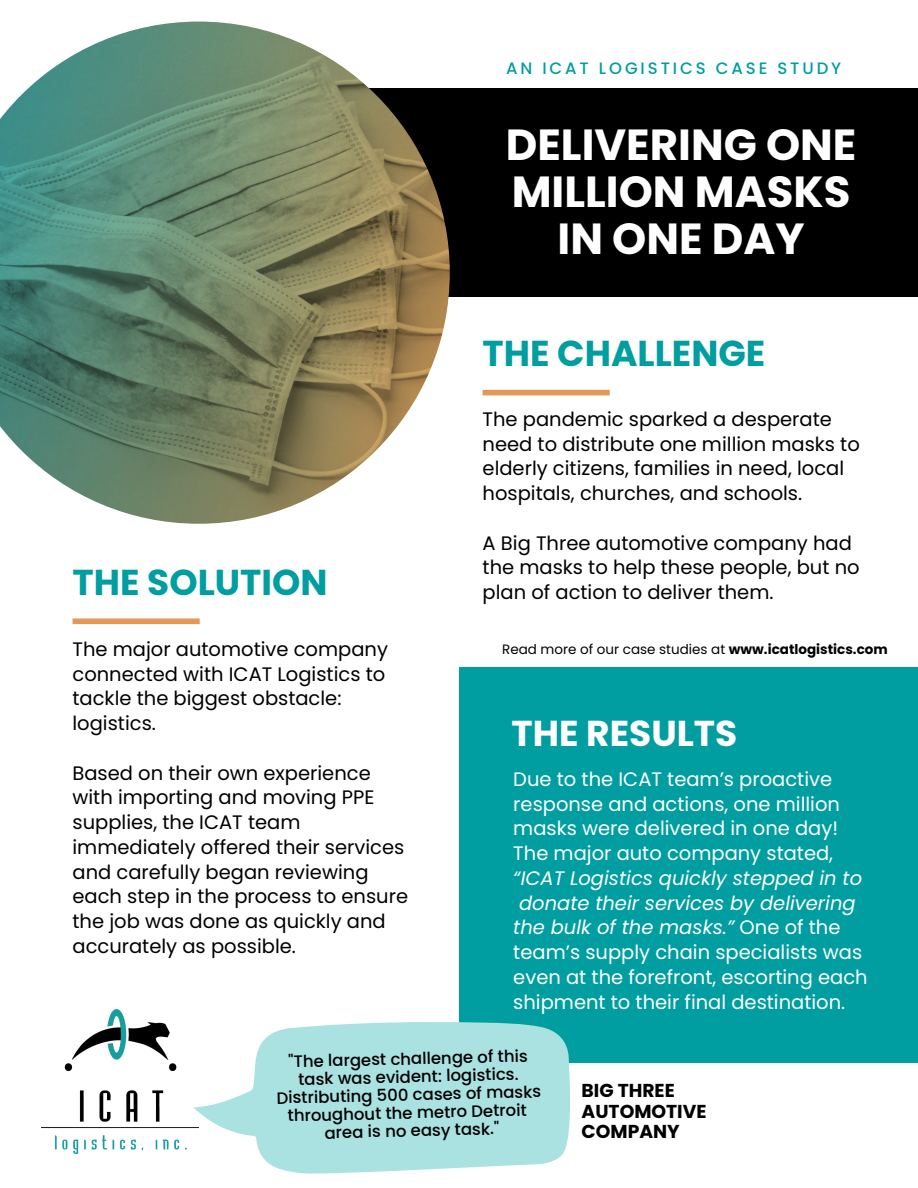
<style>
.page{position:relative;width:918px;height:1188px;background:#fff}
.page>*{position:absolute;margin:0;border:0;box-sizing:border-box;transform-origin:0 0}
.t1{font:700 43.5px/47.2px "Poppins";color:#fff;text-align:center}
.t2{font:700 36px "Poppins";color:#009ea0}
.t3{font:700 36px "Poppins";color:#fff}
.t4{font:19.5px/24.8px "Poppins";color:#000}
.t5{font:19.5px/24.8px "Poppins";color:#fff}
.t6{font:700 18.75px/20.4px "Poppins";color:#000}
.t7{font:500 16.5px/18px "Poppins";color:#000;text-align:center}
.t8{font:500 16.5px "Poppins";letter-spacing:.175em;color:#009ea0}
.t9{font:13.5px "Poppins";color:#000}
.s1{font-weight:700}
.s2{font-style:italic}
</style>
<div class="page">
<div style="left:105px;top:88px;width:813px;height:208px;background:#000"></div>
<img style="left:0;top:22px;width:450px;height:502px">
<div style="left:483px;top:390px;width:127px;height:5px;background:#e69756"></div>
<div style="left:73px;top:618px;width:127px;height:6px;background:#e69756"></div>
<div style="left:459px;top:667px;width:459px;height:395px;background:#009ea0"></div>
<img style="left:41px;top:1009px;width:152px;height:144px">
<svg style="left:193px;top:1022px;width:380px;height:152px;fill:#aae1e1"></svg>
<p class="t8" style="left:506px;top:56px;width:337px">AN ICAT LOGISTICS CASE STUDY</p>
<h1 class="t1" style="left:506px;top:121px;width:352px">DELIVERING ONE<br>MILLION MASKS<br>IN ONE DAY</h1>
<h2 class="t2" style="left:73px;top:557px;width:256px">THE SOLUTION</h2>
<p class="t4" style="left:73px;top:637px;width:317px">The major automotive company connected with ICAT Logistics to tackle the biggest obstacle: logistics.</p>
<p class="t4" style="left:73px;top:761px;width:337px">Based on their own experience with importing and moving PPE supplies, the ICAT team immediately offered their services and carefully began reviewing each step in the process to ensure the job was done as quickly and accurately as possible.</p>
<h2 class="t2" style="left:483px;top:328px;width:284px">THE CHALLENGE</h2>
<p class="t4" style="left:483px;top:407px;width:379px">The pandemic sparked a desperate need to distribute one million masks to elderly citizens, families in need, local hospitals, churches, and schools.</p>
<p class="t4" style="left:483px;top:531px;width:379px">A Big Three automotive company had the masks to help these people, but no plan of action to deliver them.</p>
<p class="t9" style="left:502px;top:640px;width:387px">Read more of our case studies at <span class="s1">www.icatlogistics.com</span></p>
<h2 class="t3" style="left:512px;top:708px;width:227px">THE RESULTS</h2>
<p class="t5" style="left:513px;top:767px;width:328px">Due to the ICAT team’s proactive response and actions, one million masks were delivered in one day!<br>The major auto company stated,</p>
<p class="t5" style="left:513px;top:866px;width:356px"><span class="s2">“ICAT Logistics quickly stepped in to donate their services by delivering the bulk of the masks.”</span> One of the team’s supply chain specialists was even at the forefront, escorting each shipment to their final destination.</p>
<p class="t7" style="left:276px;top:1052px;width:266px;rotate:-1deg">"The largest challenge of this task was evident: logistics.<br>Distributing 500 cases of masks throughout the metro Detroit area is no easy task."</p>
<p class="t6" style="left:582px;top:1081px;width:126px">BIG THREE<br>AUTOMOTIVE<br>COMPANY</p>
</div>
